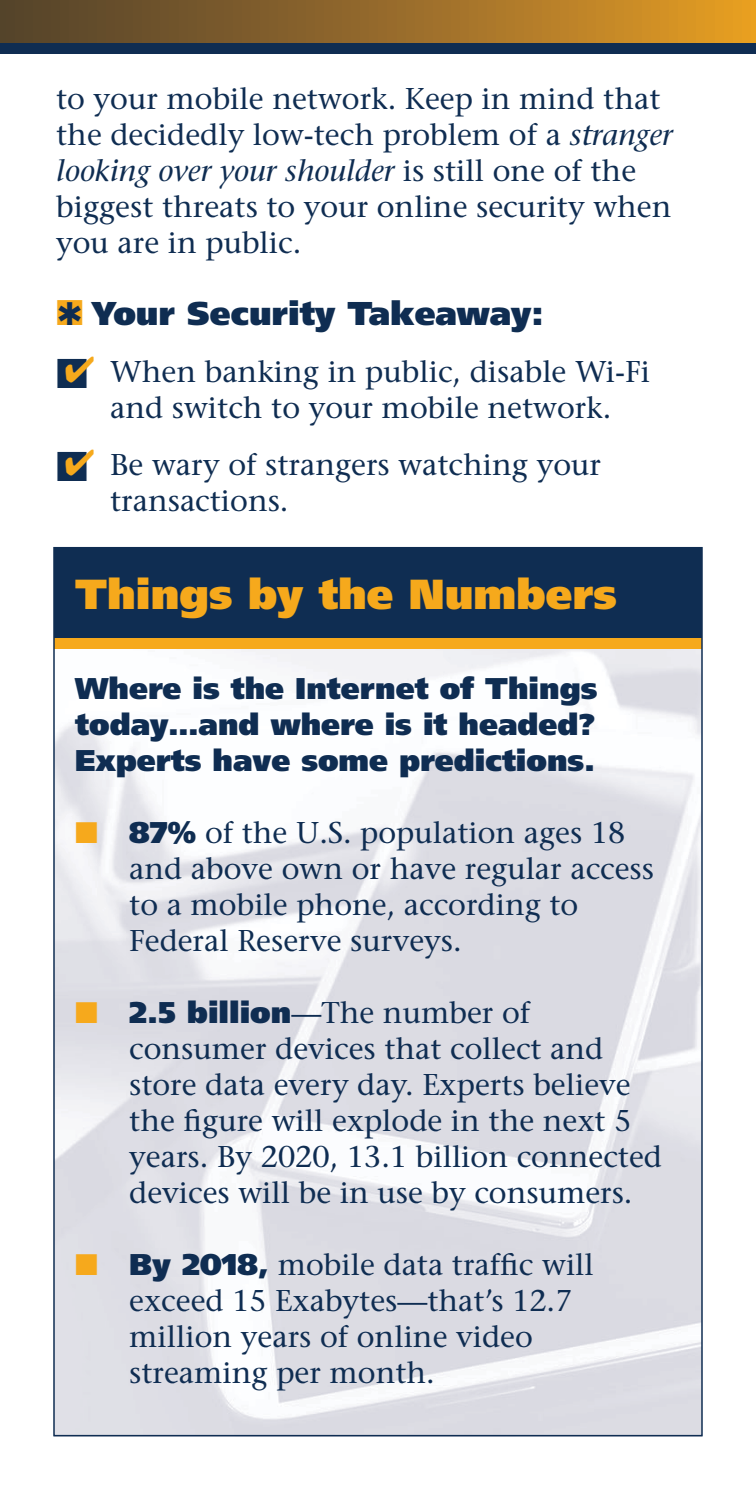
<style>
.page{position:relative;width:756px;height:1512px;background:#fff}
.page>*{position:absolute;margin:0;border:0;box-sizing:border-box;transform-origin:0 0}
._12_orange{font:900 42px "Frutiger";color:#f6a91c}
._11__blue{font:900 33px "Frutiger";color:#0f2d52}
._10_body_blue{font:30px/36px "Stone Serif";color:#0f2d52}
._11__blue-2{font:900 30px/36px "Frutiger";color:#0f2d52;text-align:justify}
.s1{font-style:italic}
.s2{color:#f6a91c}
.s3{font-family:"Frutiger";font-weight:900}
</style>
<div class="page">
<div style="left:0;top:0;width:756px;height:54px;background:linear-gradient(to right,#4e3e2e,#e29b26)"></div>
<div style="left:0;top:43px;width:756px;height:11px;background:#0f2d52"></div>
<div style="left:54px;top:548px;width:648px;height:101px;background:#0f2d52"></div>
<div style="left:54px;top:638px;width:648px;height:11px;background:#f6a91c"></div>
<p class="_10_body_blue" style="left:56px;top:81px;width:618px">to your mobile network. Keep in mind that the decidedly low-tech problem of a <span class="s1">stranger looking over your shoulder</span> is still one of the biggest threats to your online security when you are in public.</p>
<p class="_11__blue" style="left:56px;top:293px;width:489px"><span class="s2">■</span>✱ Your Security Takeaway:</p>
<p class="_10_body_blue" style="left:56px;top:354px;width:595px;text-align:center">■<span class="s2">✔</span> When banking in public, disable Wi-Fi and switch to your mobile network.</p>
<p class="_10_body_blue" style="left:110px;top:447px;width:492px;text-indent:-54px">■<span class="s2">✔</span> Be wary of strangers watching your transactions.</p>
<p class="_12_orange" style="left:75px;top:569px;width:543px">Things by the Numbers</p>
<p class="_11__blue-2" style="left:75px;top:671px;width:524px">Where is the Internet of Things today…and where is it headed?<br>Experts have some predictions.</p>
<p class="_10_body_blue" style="left:129px;top:815px;width:526px;text-indent:-54px"><span class="s2">■</span> <span class="s3">87%</span> of the U.S. population ages 18 and above own or have regular access to a mobile phone, according to<br>Federal Reserve surveys.</p>
<p class="_10_body_blue" style="left:129px;top:995px;width:534px;text-indent:-54px"><span class="s2">■</span> <span class="s3">2.5 billion</span>—The number of consumer devices that collect and store data every day. Experts believe the figure will explode in the next 5 years. By 2020, 13.1 billion connected devices will be in use by consumers.</p>
<p class="_10_body_blue" style="left:129px;top:1247px;width:466px;text-indent:-54px"><span class="s2">■</span> <span class="s3">By 2018,</span> mobile data traffic will exceed 15 Exabytes—that’s 12.7 million years of online video streaming per month.</p>
</div>
